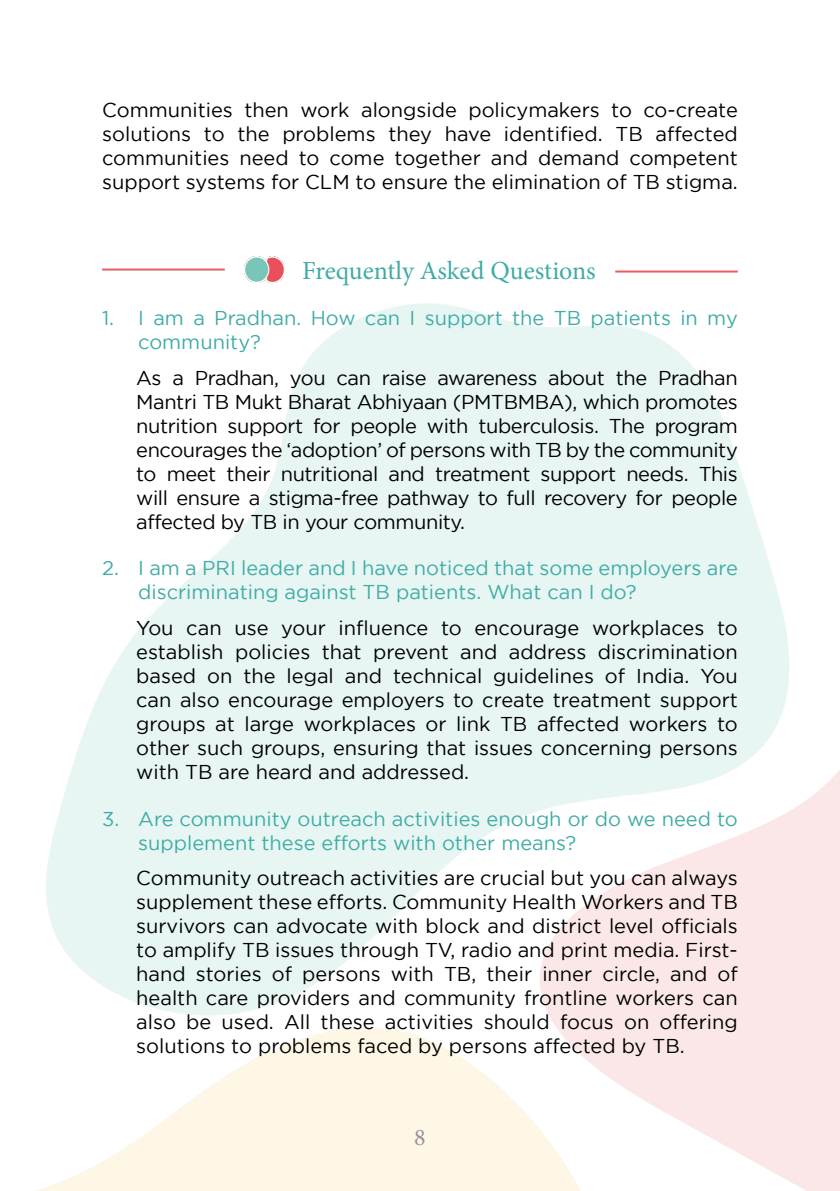
<style>
.page{position:relative;width:840px;height:1191px;background:#fff}
.page>*{position:absolute;margin:0;border:0;box-sizing:border-box;transform-origin:0 0}
.t1{font:26px "Minion Pro";letter-spacing:-.005em;color:#3faca6}
.t2{font:24px "Minion Pro";color:#939598}
.t3{font:20px/24px "Gotham";color:#000;text-align:justify}
.t4{font:20px/24px "Gotham";color:#3faca6}
</style>
<div class="page">
<img style="left:244px;top:257px;width:40px;height:25px">
<hr style="left:102px;top:268px;width:123px;height:2px;background:#e95d62">
<hr style="left:615px;top:270px;width:122px;height:2px;background:#e95d62">
<p class="t3" style="left:102px;top:97px;width:636px">Communities then work alongside policymakers to co-create solutions to the problems they have identified. TB affected communities need to come together and demand competent support systems for CLM to ensure the elimination of TB stigma.</p>
<h1 class="t1" style="left:302px;top:253px;width:295px">Frequently Asked Questions</h1>
<p class="t4" style="left:138px;top:306px;width:600px;text-indent:-36px">1. I am a Pradhan. How can I support the TB patients in my community?</p>
<p class="t3" style="left:136px;top:365px;width:602px">As a Pradhan, you can raise awareness about the Pradhan Mantri TB Mukt Bharat Abhiyaan (PMTBMBA), which promotes nutrition support for people with tuberculosis. The program encourages the ‘adoption’ of persons with TB by the community to meet their nutritional and treatment support needs. This will ensure a stigma-free pathway to full recovery for people affected by TB in your community.</p>
<p class="t4" style="left:138px;top:556px;width:601px;text-indent:-36px">2. I am a PRI leader and I have noticed that some employers are discriminating against TB patients. What can I do?</p>
<p class="t3" style="left:136px;top:615px;width:602px">You can use your influence to encourage workplaces to establish policies that prevent and address discrimination based on the legal and technical guidelines of India. You can also encourage employers to create treatment support groups at large workplaces or link TB affected workers to other such groups, ensuring that issues concerning persons with TB are heard and addressed.</p>
<p class="t4" style="left:138px;top:806px;width:600px;text-indent:-36px">3. Are community outreach activities enough or do we need to supplement these efforts with other means?</p>
<p class="t3" style="left:136px;top:865px;width:602px">Community outreach activities are crucial but you can always supplement these efforts. Community Health Workers and TB survivors can advocate with block and district level officials to amplify TB issues through TV, radio and print media. First&shy;hand stories of persons with TB, their inner circle, and of health care providers and community frontline workers can also be used. All these activities should focus on offering solutions to problems faced by persons affected by TB.</p>
<p class="t2" style="left:414px;top:1121px;width:13px">8</p>
</div>
